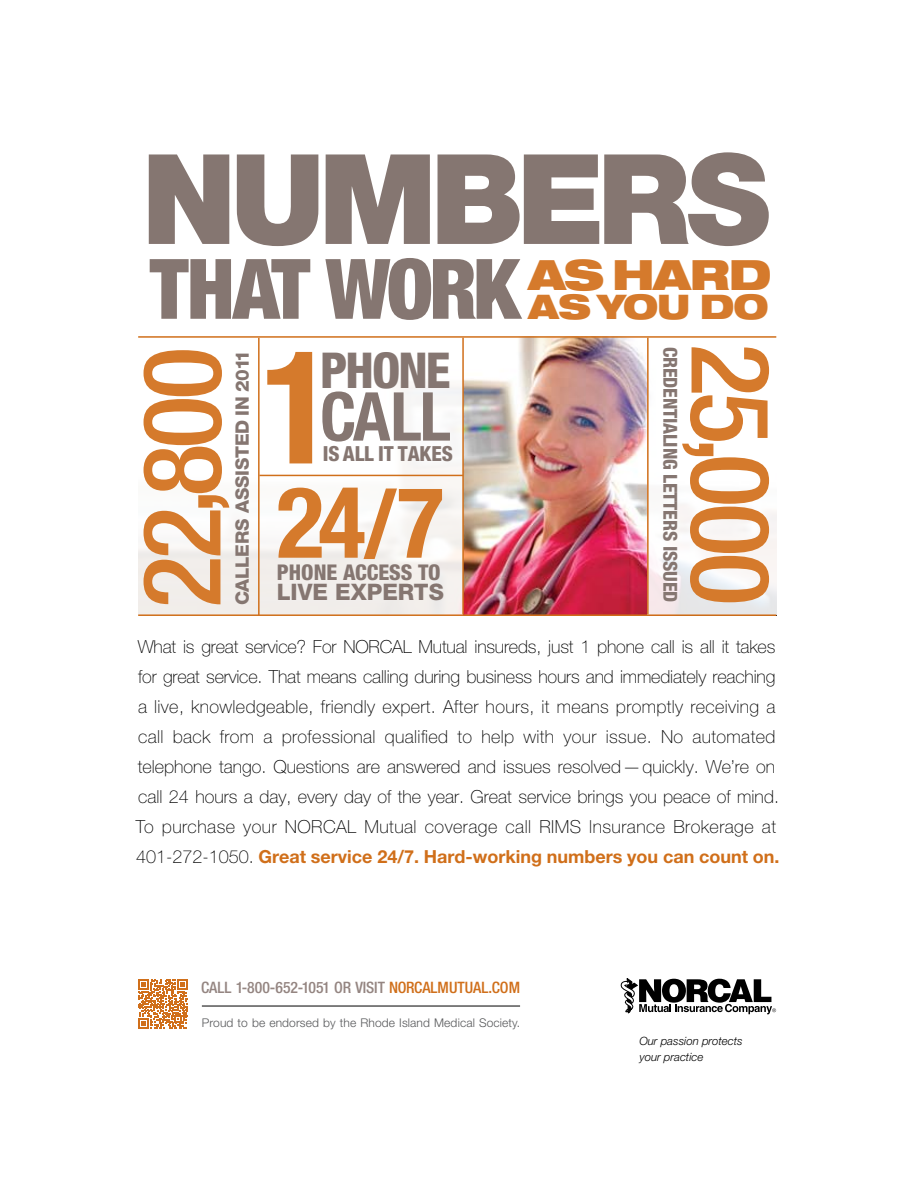
<style>
.page{position:relative;width:918px;height:1188px;background:#fff}
.page>*{position:absolute;margin:0;border:0;box-sizing:border-box;transform-origin:0 0}
.t1{font:700 condensed 157.5px "Helvetica Neue LT Std";color:#d57a2c}
.t2{font:900 125.25px "Helvetica Neue LT Std";letter-spacing:-.05em;color:#857671}
.t3{font:500 condensed 109.5px "Helvetica Neue LT Std";letter-spacing:-.03em;color:#d57a2c}
.t4{font:500 condensed 108.6px "Helvetica Neue LT Std";color:#d57a2c}
.t5{font:700 condensed 99px "Helvetica Neue LT Std";color:#d57a2c}
.t6{font:900 condensed 83.55px "Helvetica Neue LT Std";letter-spacing:-.045em;color:#857671}
.t7{font:700 condensed 67.5px "Helvetica Neue LT Std";color:#857671}
.t8{font:800 condensed 49.5px "Helvetica Neue LT Std";letter-spacing:-.04em;color:#857671}
.t9{font:900 expanded 33.9px "Helvetica Neue LT Std";letter-spacing:-.025em;color:#d57a2c}
.t10{font:800 22.8px "Helvetica Neue LT Std";color:#857671}
.t11{font:800 condensed 21.75px "Helvetica Neue LT Std";color:#857671}
.t12{font:800 condensed 20.85px "Helvetica Neue LT Std";letter-spacing:-.005em;color:#857671}
.t13{font:800 condensed 19.2px "Helvetica Neue LT Std";letter-spacing:-.01em;color:#857671}
.t14{font:800 18.45px "Helvetica Neue LT Std";letter-spacing:-.025em;color:#857671}
.t15{font:100 18px/30px "Helvetica Neue LT Std";color:#000}
.t16{font:500 condensed 15.75px "Helvetica Neue LT Std";color:#948581}
.t17{font:300 12px "Helvetica Neue LT Std";letter-spacing:.01em;color:#58595b}
.t18{font:italic 300 11.4px/15.8px "Helvetica Neue LT Std";color:#000}
.s1{font-size:95.1px}
.s2{font-weight:700;color:#d06f1a}
.s3{color:#d06f1a}
</style>
<div class="page">
<svg style="left:620px;top:978px;width:156px;height:37px"></svg>
<svg style="left:138px;top:979px;width:50px;height:50px"></svg>
<hr style="left:202px;top:1006px;width:318px;height:1px;background:#000">
<img style="left:464px;top:338px;width:183px;height:276px">
<div style="left:139px;top:337px;width:324px;height:278px;background:linear-gradient(to bottom,#fff,#f2efec)"></div>
<div style="left:648px;top:337px;width:130px;height:278px;background:linear-gradient(to bottom,#fff,#f2f0f1)"></div>
<hr style="left:138px;top:336px;width:638px;height:2px;background:#d06f1a">
<hr style="left:138px;top:614px;width:638px;height:2px;background:#d06f1a">
<hr style="left:259px;top:475px;width:204px;height:1px;background:#d06f1a">
<hr style="left:258px;top:338px;width:2px;height:277px;background:#d06f1a">
<hr style="left:462px;top:338px;width:2px;height:276px;background:#d06f1a">
<hr style="left:647px;top:338px;width:2px;height:276px;background:#d06f1a">
<h2 class="t2" style="left:142px;top:125px;width:630px">NUMBERS</h2>
<h3 class="t6" style="left:150px;top:238px;width:623px">THAT WORK <sup>AS</sup> <sup>HARD</sup></h3>
<h3 class="t9" style="left:528px;top:285px;width:242px">AS YOU DO</h3>
<h3 class="t4" style="left:117px;top:608px;width:262px;rotate:-90deg">22,800</h3>
<p class="t14" style="left:231px;top:605px;width:256px;rotate:-90deg">CALLERS ASSISTED IN 2011</p>
<h1 class="t1" style="left:261px;top:312px;width:77px">1</h1>
<h3 class="t8" style="left:320px;top:339px;width:132px">PHONE</h3>
<h3 class="t7" style="left:320px;top:376px;width:132px">CALL</h3>
<p class="t12" style="left:323px;top:441px;width:132px">IS ALL IT TAKES</p>
<h3 class="t5" style="left:277px;top:463px;width:169px">24<span class="s1">/</span>7</h3>
<p class="t11" style="left:277px;top:559px;width:166px">PHONE ACCESS TO</p>
<p class="t10" style="left:277px;top:579px;width:169px">LIVE EXPERTS</p>
<h3 class="t3" style="left:796px;top:344px;width:263px;rotate:90deg">25000</h3>
<p class="t13" style="left:682px;top:347px;width:257px;rotate:90deg">CREDENTIALING LETTERS ISSUED</p>
<h3 class="t3" style="left:803px;top:437px;width:28px;rotate:90deg">,</h3>
<p class="t15" style="left:136px;top:632px;width:645px">What is great service? For NORCAL Mutual insureds, just 1 phone call is all it takes for great service. That means calling during business hours and immediately reaching a live, knowledgeable, friendly expert. After hours, it means promptly receiving a call back from a professional qualified to help with your issue. No automated telephone tango. Questions are answered and issues resolved—quickly. We’re on call 24 hours a day, every day of the year. Great service brings you peace of mind.<br>To purchase your NORCAL Mutual coverage call RIMS lnsurance Brokerage at 401-272-1050. <span class="s2">Great service 24/7. Hard-working numbers you can count on.</span></p>
<p class="t16" style="left:201px;top:978px;width:320px">CALL 1-800-652-1051 OR VISIT <span class="s3">NORCALMUTUAL.COM</span></p>
<p class="t17" style="left:202px;top:1015px;width:320px">Proud to be endorsed by the Rhode Island Medical Society.</p>
<p class="t18" style="left:639px;top:1033px;width:105px">Our passion protects your practice</p>
</div>
